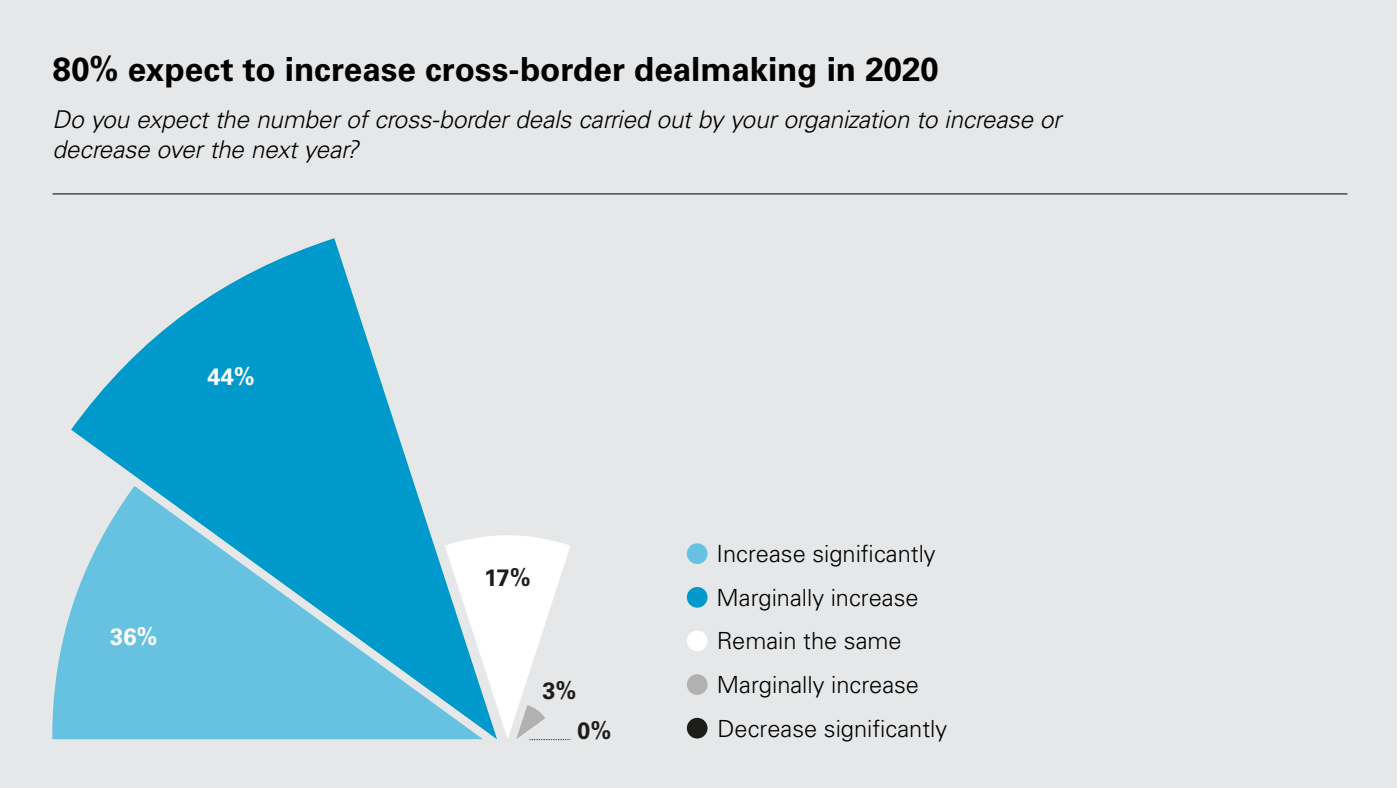
<style>
.page{position:relative;width:1400px;height:788px;background:#fff}
.page>*{position:absolute;margin:0;border:0;box-sizing:border-box;transform-origin:0 0}
.t1{font:700 33.25px "Univers LT Pro 65";color:#000}
.t2{font:italic 300 24.5px/29.4px "Univers LT Pro 45";letter-spacing:-.01em;color:#000}
.t3{font:300 23.62px "Univers LT Pro 45";color:#000}
.t4{font:700 23.62px "Univers LT Pro 65";color:#1d1d1b}
.t5{font:700 23.62px "Univers LT Pro 65";color:#fff}
</style>
<div class="page">
<div style="left:0;top:0;width:1397px;height:788px;background:#e6e7e8"></div>
<div style="left:687px;top:543px;width:21px;height:21px;background:#66c2e0;border-radius:50%"></div>
<div style="left:687px;top:630px;width:21px;height:21px;background:#fff;border-radius:50%"></div>
<div style="left:687px;top:717px;width:21px;height:21px;background:#1d1d1b;border-radius:50%"></div>
<div style="left:687px;top:587px;width:21px;height:20px;background:#09c;border-radius:50%"></div>
<div style="left:687px;top:674px;width:21px;height:20px;background:#b1b1b1;border-radius:50%"></div>
<svg style="left:71px;top:238px;width:344px;height:248px;fill:#09c"></svg>
<svg style="left:52px;top:486px;width:393px;height:253px;background:#55b9da"></svg>
<svg style="left:445px;top:535px;width:126px;height:205px"></svg>
<hr style="left:52px;top:193px;width:1296px;height:1px;background:#000">
<h1 class="t1" style="left:52px;top:50px;width:888px">80% expect to increase cross-border dealmaking in 2020</h1>
<p class="t2" style="left:52px;top:105px;width:1010px">Do you expect the number of cross-border deals carried out by your organization to increase or decrease over the next year?</p>
<p class="t5" style="left:208px;top:362px;width:49px">44%</p>
<p class="t4" style="left:484px;top:563px;width:48px">17%</p>
<p class="t3" style="left:717px;top:539px;width:221px">Increase significantly</p>
<p class="t3" style="left:717px;top:583px;width:204px">Marginally increase</p>
<p class="t5" style="left:110px;top:623px;width:49px">36%</p>
<p class="t3" style="left:717px;top:626px;width:186px">Remain the same</p>
<p class="t4" style="left:542px;top:677px;width:36px">3%</p>
<p class="t4" style="left:577px;top:716px;width:36px">0%</p>
<p class="t3" style="left:717px;top:670px;width:204px">Marginally increase</p>
<p class="t3" style="left:718px;top:713px;width:231px">Decrease significantly</p>
</div>
